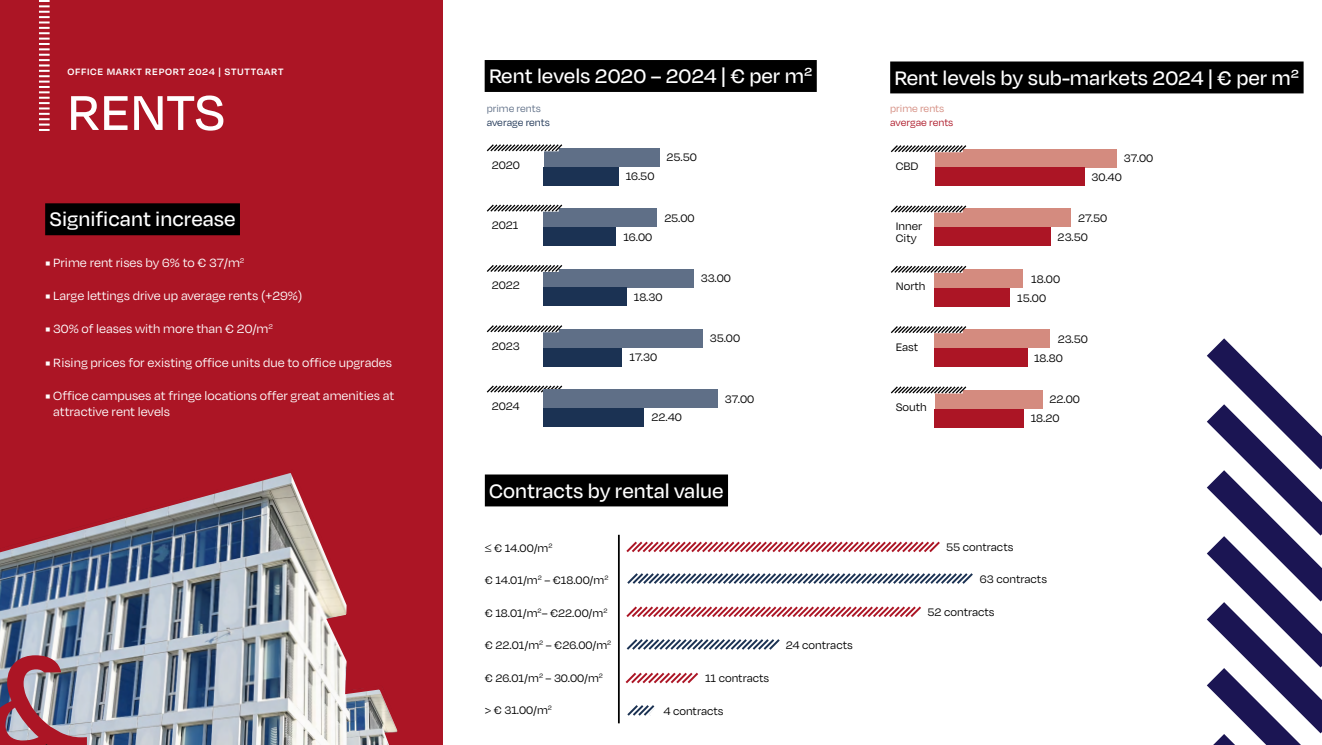
<style>
.page{position:relative;width:1322px;height:745px;background:#fff}
.page>*{position:absolute;margin:0;border:0;box-sizing:border-box;transform-origin:0 0}
.t1{font:500 56.25px "Degular";color:#fff}
.t2{font:500 22.5px "Degular";color:#fff}
.t3{font:13.75px/16.5px "Degular";color:#fff}
.t4{font:12.5px/18.8px "Degular";color:#000}
.t5{font:11.25px "Degular";color:#1b3253}
.t6{font:11.25px "Degular";color:#ac1525}
.t7{font:11.25px "Degular";color:#5f6f87}
.t8{font:11.25px "Degular";color:#d48b7f}
.t9{font:600 10.62px "Degular";letter-spacing:.065em;color:#fff}
.s1{font-family:"Minion Pro"}
</style>
<div class="page">
<svg style="left:625px;top:672px;width:73px;height:12px"></svg>
<div style="left:934px;top:389px;width:108px;height:19px;background:#d48b7f"></div>
<div style="left:934px;top:408px;width:90px;height:19px;background:#ac1525"></div>
<div style="left:934px;top:329px;width:116px;height:19px;background:#d48b7f"></div>
<div style="left:934px;top:348px;width:94px;height:19px;background:#ac1525"></div>
<div style="left:934px;top:269px;width:89px;height:19px;background:#d48b7f"></div>
<div style="left:934px;top:288px;width:76px;height:19px;background:#ac1525"></div>
<div style="left:934px;top:149px;width:182px;height:18px;background:#d48b7f"></div>
<div style="left:934px;top:167px;width:150px;height:19px;background:#ac1525"></div>
<div style="left:934px;top:208px;width:136px;height:19px;background:#d48b7f"></div>
<div style="left:934px;top:227px;width:117px;height:19px;background:#ac1525"></div>
<div style="left:543px;top:166px;width:75px;height:19px;background:#1b3253"></div>
<div style="left:543px;top:208px;width:114px;height:19px;background:#5f6f87"></div>
<div style="left:543px;top:227px;width:73px;height:18px;background:#1b3253"></div>
<div style="left:543px;top:148px;width:116px;height:18px;background:#5f6f87"></div>
<div style="left:543px;top:268px;width:150px;height:19px;background:#5f6f87"></div>
<div style="left:543px;top:287px;width:84px;height:19px;background:#1b3253"></div>
<div style="left:543px;top:328px;width:160px;height:19px;background:#5f6f87"></div>
<div style="left:543px;top:347px;width:79px;height:19px;background:#1b3253"></div>
<div style="left:0;top:0;width:442px;height:744px;background:#ac1525"></div>
<svg style="left:39px;top:0;width:11px;height:131px"></svg>
<div style="left:45px;top:203px;width:195px;height:32px;background:#000"></div>
<div style="left:485px;top:60px;width:332px;height:32px;background:#000"></div>
<svg style="left:1207px;top:338px;width:115px;height:406px"></svg>
<div style="left:890px;top:61px;width:413px;height:32px;background:#000"></div>
<div style="left:485px;top:474px;width:243px;height:32px;background:#000"></div>
<svg style="left:486px;top:144px;width:77px;height:9px"></svg>
<svg style="left:486px;top:204px;width:77px;height:8px"></svg>
<svg style="left:486px;top:265px;width:78px;height:7px"></svg>
<svg style="left:486px;top:325px;width:78px;height:8px"></svg>
<svg style="left:486px;top:385px;width:77px;height:8px"></svg>
<svg style="left:890px;top:145px;width:77px;height:8px"></svg>
<svg style="left:890px;top:205px;width:77px;height:8px"></svg>
<svg style="left:891px;top:265px;width:76px;height:8px"></svg>
<svg style="left:890px;top:326px;width:77px;height:8px"></svg>
<svg style="left:890px;top:386px;width:77px;height:8px"></svg>
<svg style="left:626px;top:541px;width:314px;height:12px"></svg>
<svg style="left:627px;top:573px;width:346px;height:11px"></svg>
<svg style="left:626px;top:606px;width:295px;height:11px"></svg>
<svg style="left:626px;top:639px;width:154px;height:11px"></svg>
<hr style="left:618px;top:534px;width:2px;height:188px;background:#000">
<div style="left:543px;top:388px;width:174px;height:19px;background:#5f6f87"></div>
<div style="left:543px;top:407px;width:100px;height:19px;background:#1b3253"></div>
<svg style="left:627px;top:705px;width:28px;height:11px"></svg>
<img style="left:0;top:473px;width:398px;height:271px">
<div style="left:366px;top:669px;width:7px;height:19px;background:#ac1525"></div>
<p class="t9" style="left:67px;top:65px;width:218px">OFFICE MARKT REPORT 2024 | STUTTGART</p>
<h1 class="t1" style="left:67px;top:78px;width:160px">RENTS</h1>
<h2 class="t2" style="left:50px;top:205px;width:188px">Significant increase</h2>
<p class="t3" style="left:45px;top:254px;width:201px"><span class="s1">■</span> Prime rent rises by 6% to € 37/m<sup>2</sup></p>
<p class="t3" style="left:45px;top:287px;width:259px"><span class="s1">■</span> Large lettings drive up average rents (+29%)</p>
<p class="t3" style="left:45px;top:320px;width:229px"><span class="s1">■</span> 30% of leases with more than € 20/m<sup>2</sup></p>
<p class="t3" style="left:45px;top:353px;width:348px"><span class="s1">■</span> Rising prices for existing office units due to office upgrades</p>
<p class="t3" style="left:53px;top:386px;width:342px;text-indent:-8px"><span class="s1">■</span> Office campuses at fringe locations offer great amenities at attractive rent levels</p>
<h2 class="t2" style="left:489px;top:62px;width:325px">Rent levels 2020 – 2024 | € per m²</h2>
<h2 class="t2" style="left:894px;top:64px;width:406px">Rent levels by sub-markets 2024 | € per m²</h2>
<p class="t7" style="left:487px;top:102px;width:56px">prime rents</p>
<p class="t5" style="left:487px;top:115px;width:65px">average rents</p>
<p class="t4" style="left:492px;top:155px;width:30px">2020</p>
<p class="t4" style="left:492px;top:215px;width:28px">2021</p>
<p class="t4" style="left:492px;top:275px;width:30px">2022</p>
<p class="t4" style="left:492px;top:335px;width:30px">2023</p>
<p class="t4" style="left:492px;top:396px;width:30px">2024</p>
<p class="t4" style="left:626px;top:166px;width:30px">16.50</p>
<p class="t4" style="left:666px;top:147px;width:32px">25.50</p>
<p class="t4" style="left:623px;top:226px;width:30px">16.00</p>
<p class="t4" style="left:664px;top:208px;width:32px">25.00</p>
<p class="t4" style="left:701px;top:268px;width:32px">33.00</p>
<p class="t4" style="left:634px;top:287px;width:30px">18.30</p>
<p class="t4" style="left:629px;top:347px;width:29px">17.30</p>
<p class="t4" style="left:651px;top:407px;width:32px">22.40</p>
<p class="t4" style="left:710px;top:328px;width:32px">35.00</p>
<p class="t4" style="left:725px;top:388px;width:31px">37.00</p>
<h2 class="t2" style="left:489px;top:476px;width:236px">Contracts by rental value</h2>
<p class="t4" style="left:485px;top:537px;width:69px">≤ € 14.00/m<sup>2</sup></p>
<p class="t4" style="left:485px;top:570px;width:125px">€ 14.01/m<sup>2</sup> – €18.00/m<sup>2</sup></p>
<p class="t4" style="left:485px;top:602px;width:124px">€ 18.01/m<sup>2</sup>– €22.00/m<sup>2</sup></p>
<p class="t4" style="left:485px;top:635px;width:128px">€ 22.01/m<sup>2</sup> – €26.00/m<sup>2</sup></p>
<p class="t4" style="left:485px;top:667px;width:120px">€ 26.01/m<sup>2</sup> – 30.00/m<sup>2</sup></p>
<p class="t4" style="left:485px;top:700px;width:69px">&gt; € 31.00/m<sup>2</sup></p>
<p class="t4" style="left:705px;top:667px;width:66px">11 contracts</p>
<p class="t4" style="left:663px;top:700px;width:62px">4 contracts</p>
<p class="t4" style="left:786px;top:635px;width:68px">24 contracts</p>
<p class="t8" style="left:890px;top:102px;width:56px">prime rents</p>
<p class="t6" style="left:890px;top:115px;width:65px">avergae rents</p>
<p class="t4" style="left:896px;top:156px;width:24px">CBD</p>
<p class="t4" style="left:896px;top:219px;width:28px;line-height:12.5px">Inner<br>City</p>
<p class="t4" style="left:896px;top:276px;width:31px">North</p>
<p class="t4" style="left:896px;top:336px;width:24px">East</p>
<p class="t4" style="left:896px;top:397px;width:33px">South</p>
<p class="t4" style="left:1124px;top:148px;width:31px">37.00</p>
<p class="t4" style="left:1091px;top:167px;width:32px">30.40</p>
<p class="t4" style="left:1057px;top:208px;width:51px;text-indent:20px">27.50<br>23.50</p>
<p class="t4" style="left:1017px;top:269px;width:45px;text-indent:14px">18.00<br>15.00</p>
<p class="t4" style="left:1034px;top:329px;width:55px;text-indent:24px">23.50<br>18.80</p>
<p class="t4" style="left:1049px;top:389px;width:32px">22.00</p>
<p class="t4" style="left:1031px;top:408px;width:30px">18.20</p>
<p class="t4" style="left:946px;top:537px;width:69px">55 contracts</p>
<p class="t4" style="left:980px;top:568px;width:68px">63 contracts</p>
<p class="t4" style="left:927px;top:602px;width:69px">52 contracts</p>
</div>
